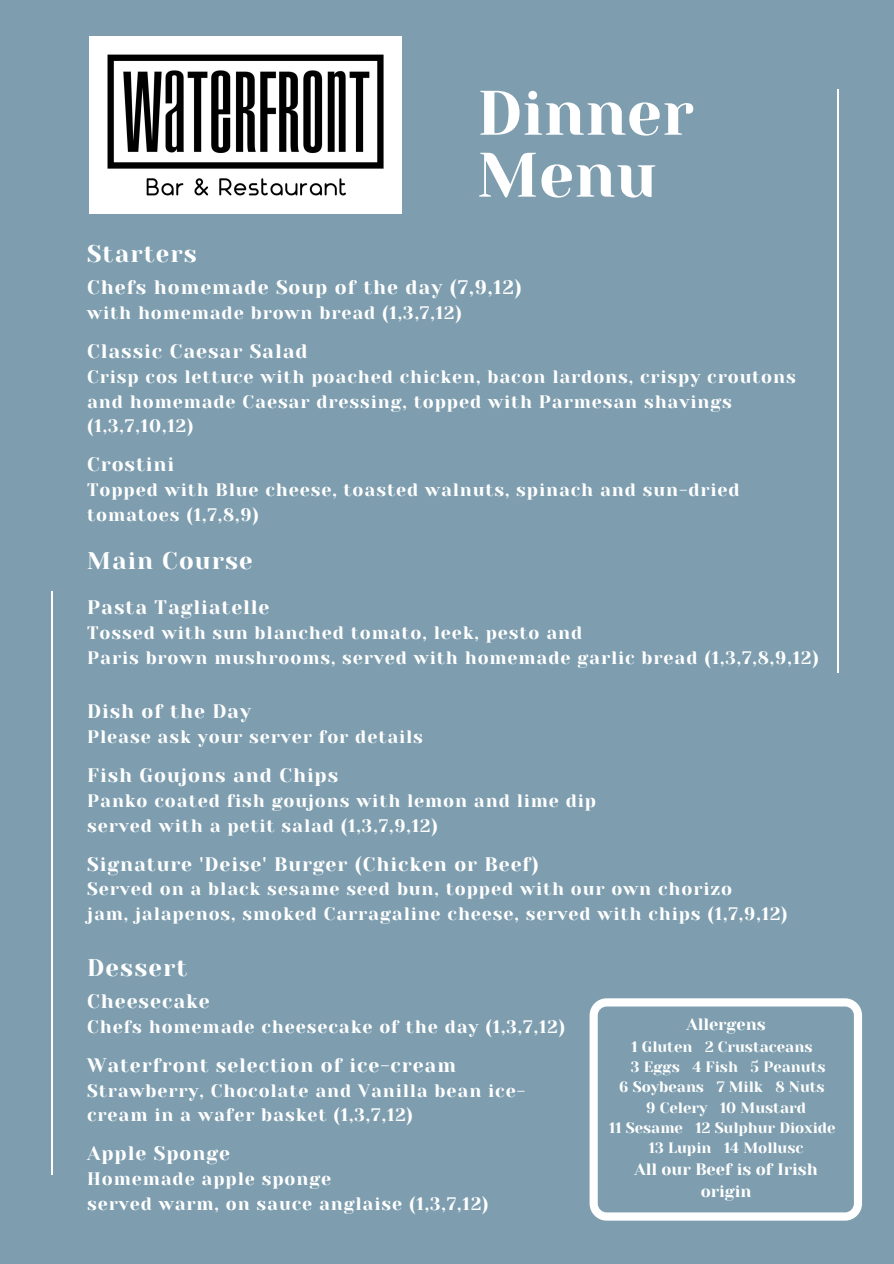
<style>
.page{position:relative;width:894px;height:1264px;background:#fff}
.page>*{position:absolute;margin:0;border:0;box-sizing:border-box;transform-origin:0 0}
.t1{font:62.7px/61.9px "Yeseva One";color:#fff}
.t2{font:24px "Yeseva One";letter-spacing:.05em;color:#fff}
.t3{font:19.5px "Yeseva One";letter-spacing:.05em;color:#fff}
.t4{font:18px/24.8px "Yeseva One";letter-spacing:.05em;color:#fff}
.t5{font:16.5px/22.5px "Yeseva One";color:#fff;text-align:center}
.t6{font:15px/20.2px "Yeseva One";color:#fff;text-align:center}
</style>
<div class="page">
<div style="left:0;top:0;width:893px;height:1263px;background:#7e9eaf"></div>
<hr style="left:51px;top:591px;width:1px;height:583px;background:#fff">
<img style="left:89px;top:36px;width:312px;height:177px">
<hr style="left:837px;top:89px;width:1px;height:584px;background:#fff">
<svg style="left:589px;top:998px;width:272px;height:222px"></svg>
<p class="t1" style="left:477px;top:83px;width:218px">Dinner<br>Menu</p>
<p class="t2" style="left:87px;top:240px;width:111px">Starters</p>
<p class="t3" style="left:87px;top:276px;width:436px">Chefs homemade Soup of the day (7,9,12)</p>
<p class="t4" style="left:87px;top:300px;width:376px">with homemade brown bread (1,3,7,12)</p>
<p class="t3" style="left:87px;top:340px;width:222px">Classic Caesar Salad</p>
<p class="t4" style="left:87px;top:364px;width:710px">Crisp cos lettuce with poached chicken, bacon lardons, crispy croutons and homemade Caesar dressing, topped with Parmesan shavings (1,3,7,10,12)</p>
<p class="t3" style="left:87px;top:453px;width:88px">Crostini</p>
<p class="t4" style="left:87px;top:477px;width:653px">Topped with Blue cheese, toasted walnuts, spinach and sun-dried tomatoes (1,7,8,9)</p>
<p class="t2" style="left:87px;top:547px;width:167px">Main Course</p>
<p class="t3" style="left:87px;top:596px;width:184px">Pasta Tagliatelle</p>
<p class="t4" style="left:87px;top:620px;width:496px">Tossed with sun blanched tomato, leek, pesto and</p>
<p class="t4" style="left:87px;top:645px;width:732px">Paris brown mushrooms, served with homemade garlic bread (1,3,7,8,9,12)</p>
<p class="t3" style="left:87px;top:700px;width:165px">Dish of the Day</p>
<p class="t4" style="left:87px;top:724px;width:337px">Please ask your server for details</p>
<p class="t3" style="left:87px;top:764px;width:252px">Fish Goujons and Chips</p>
<p class="t4" style="left:87px;top:788px;width:510px">Panko coated fish goujons with lemon and lime dip</p>
<p class="t4" style="left:87px;top:813px;width:352px">served with a petit salad (1,3,7,9,12)</p>
<p class="t3" style="left:87px;top:852px;width:453px">Signature 'Deise' Burger (Chicken or Beef)</p>
<p class="t4" style="left:87px;top:876px;width:646px">Served on a black sesame seed bun, topped with our own chorizo</p>
<p class="t4" style="left:87px;top:901px;width:701px">jam, jalapenos, smoked Carragaline cheese, served with chips (1,7,9,12)</p>
<p class="t2" style="left:87px;top:953px;width:102px">Dessert</p>
<p class="t3" style="left:87px;top:990px;width:124px">Cheesecake</p>
<p class="t4" style="left:87px;top:1014px;width:479px">Chefs homemade cheesecake of the day (1,3,7,12)</p>
<p class="t3" style="left:87px;top:1053px;width:370px">Waterfront selection of ice-cream</p>
<p class="t4" style="left:87px;top:1078px;width:439px">Strawberry, Chocolate and Vanilla bean ice&shy;cream in a wafer basket (1,3,7,12)</p>
<p class="t3" style="left:87px;top:1142px;width:144px">Apple Sponge</p>
<p class="t4" style="left:87px;top:1166px;width:245px">Homemade apple sponge</p>
<p class="t4" style="left:87px;top:1191px;width:403px">served warm, on sauce anglaise (1,3,7,12)</p>
<p class="t5" style="left:686px;top:1013px;width:81px">Allergens</p>
<p class="t6" style="left:631px;top:1036px;width:182px">1 Gluten 2 Crustaceans</p>
<p class="t6" style="left:630px;top:1056px;width:196px">3 Eggs 4 Fish 5 Peanuts</p>
<p class="t6" style="left:619px;top:1077px;width:207px">6 Soybeans 7 Milk 8 Nuts</p>
<p class="t6" style="left:646px;top:1097px;width:161px">9 Celery 10 Mustard</p>
<p class="t6" style="left:609px;top:1117px;width:228px">11 Sesame 12 Sulphur Dioxide<br>13 Lupin 14 Mollusc</p>
<p class="t5" style="left:634px;top:1157px;width:185px">All our Beef is of Irish origin</p>
</div>
